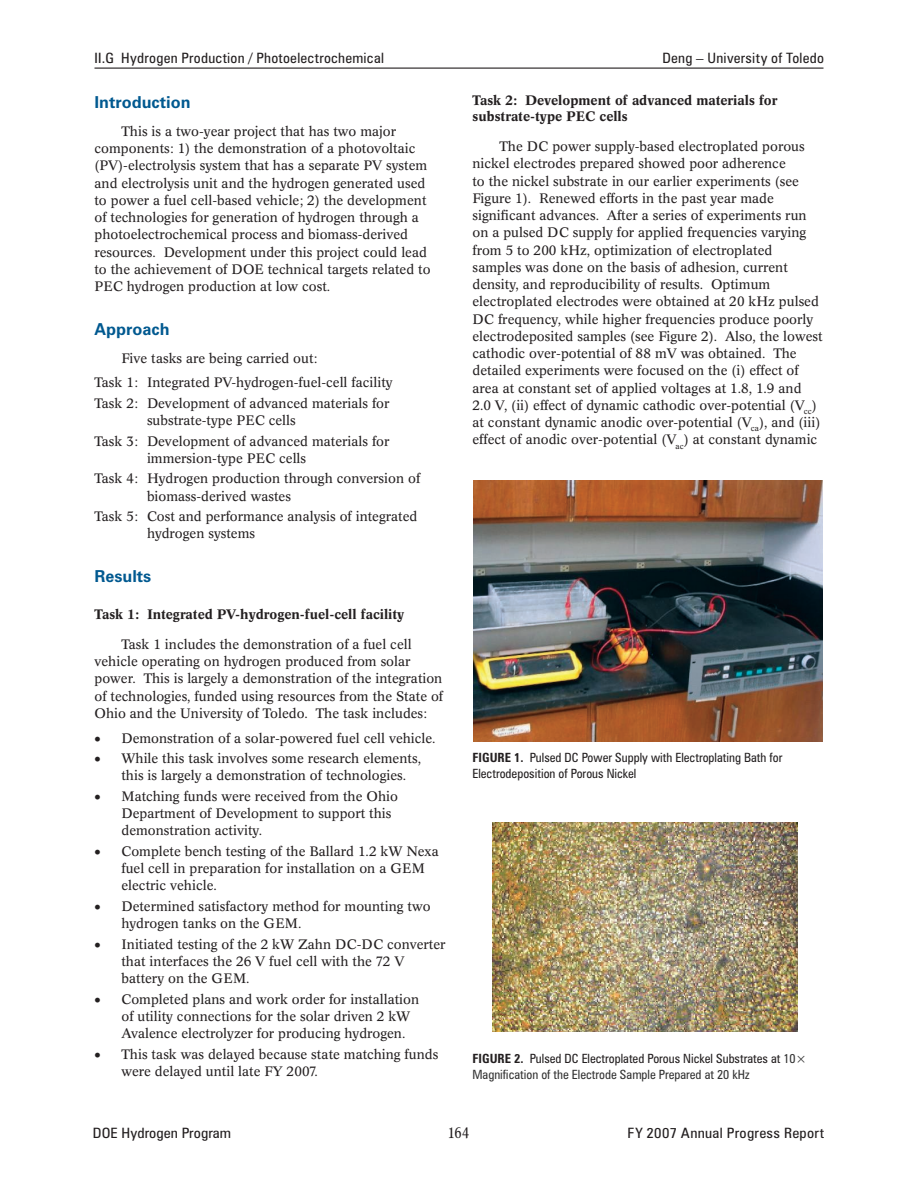
<style>
.page{position:relative;width:918px;height:1188px;background:#fff}
.page>*{position:absolute;margin:0;border:0;box-sizing:border-box;transform-origin:0 0}
._1_RptObjHead{font:700 16.5px "Zurich BT";color:#005990}
.t1{font:condensed 15px "Concorde BE";color:#231f20}
._11_Header_L{font:condensed 14.25px "Zurich BT";letter-spacing:.02em;color:#231f20;scale:1.08 1}
._11_Header_L-2{font:condensed 14.25px "Zurich BT";letter-spacing:.02em;color:#231f20;scale:1.05 1}
._11_Header_R{font:condensed 14.25px "Zurich BT";letter-spacing:.02em;color:#231f20;scale:1.05 1}
._1_Body_text{font:13.5px/17.2px "Concorde BE";color:#231f20}
._1_Bulleted{font:13.5px/17.2px "Concorde BE";color:#231f20}
._1_Bulleted_ABC{font:13.5px/17.2px "Concorde BE";color:#231f20}
._1_Object_Sub_Sub_He{font:500 13.5px/16.2px "Concorde BE";color:#231f20}
.t2{font:13.5px "Symbol";color:#231f20}
._1_FigureTitle{font:condensed 12.75px/15.8px "Zurich BT";color:#333}
._1_FigureTitle-2{font:condensed 12.75px/15.8px "Zurich BT";color:#231f20}
.s1{font-weight:700}
.s2{font-weight:700;color:#231f20}
.s3{color:#231f20}
</style>
<div class="page">
<hr style="left:94px;top:68px;width:730px;height:1px;background:#231f20">
<img style="left:473px;top:481px;width:350px;height:261px">
<img style="left:492px;top:823px;width:306px;height:208px">
<p class="_11_Header_L-2" style="left:94px;top:49px;width:277px">II.G Hydrogen Production / Photoelectrochemical</p>
<p class="_11_Header_R" style="left:663px;top:49px;width:155px">Deng – University of Toledo</p>
<p class="_1_RptObjHead" style="left:94px;top:92px;width:98px">Introduction</p>
<p class="_1_Body_text" style="left:94px;top:123px;width:338px;text-indent:27px">This is a two-year project that has two major components: 1) the demonstration of a photovoltaic (PV)-electrolysis system that has a separate PV system and electrolysis unit and the hydrogen generated used to power a fuel cell-based vehicle; 2) the development of technologies for generation of hydrogen through a photoelectrochemical process and biomass-derived resources. Development under this project could lead to the achievement of DOE technical targets related to PEC hydrogen production at low cost.</p>
<p class="_1_RptObjHead" style="left:94px;top:319px;width:77px">Approach</p>
<p class="_1_Body_text" style="left:122px;top:350px;width:197px">Five tasks are being carried out:</p>
<p class="_1_Bulleted_ABC" style="left:94px;top:374px;width:300px">Task 1: Integrated PV-hydrogen-fuel-cell facility</p>
<p class="_1_Bulleted_ABC" style="left:147px;top:395px;width:244px;text-indent:-52px">Task 2: Development of advanced materials for substrate-type PEC cells</p>
<p class="_1_Bulleted_ABC" style="left:147px;top:433px;width:244px;text-indent:-52px">Task 3: Development of advanced materials for immersion-type PEC cells</p>
<p class="_1_Bulleted_ABC" style="left:147px;top:470px;width:275px;text-indent:-52px">Task 4: Hydrogen production through conversion of biomass-derived wastes</p>
<p class="_1_Bulleted_ABC" style="left:147px;top:508px;width:272px;text-indent:-52px">Task 5: Cost and performance analysis of integrated hydrogen systems</p>
<p class="_1_RptObjHead" style="left:94px;top:566px;width:58px">Results</p>
<p class="_1_Object_Sub_Sub_He" style="left:94px;top:606px;width:311px">Task 1: Integrated PV-hydrogen-fuel-cell facility</p>
<p class="_1_Body_text" style="left:94px;top:636px;width:350px;text-indent:27px">Task 1 includes the demonstration of a fuel cell vehicle operating on hydrogen produced from solar power. This is largely a demonstration of the integration of technologies, funded using resources from the State of Ohio and the University of Toledo. The task includes:</p>
<p class="_1_Bulleted" style="left:122px;top:730px;width:316px">Demonstration of a solar-powered fuel cell vehicle.</p>
<p class="_1_Bulleted" style="left:122px;top:750px;width:301px">While this task involves some research elements, this is largely a demonstration of technologies.</p>
<p class="_1_Bulleted" style="left:122px;top:788px;width:278px">Matching funds were received from the Ohio<br>Department of Development to support this demonstration activity.</p>
<p class="_1_Bulleted" style="left:122px;top:843px;width:319px">Complete bench testing of the Ballard 1.2 kW Nexa fuel cell in preparation for installation on a GEM electric vehicle.</p>
<p class="_1_Bulleted" style="left:122px;top:898px;width:311px">Determined satisfactory method for mounting two hydrogen tanks on the GEM.</p>
<p class="_1_Bulleted" style="left:122px;top:936px;width:326px">Initiated testing of the 2 kW Zahn DC-DC converter that interfaces the 26 V fuel cell with the 72 V battery on the GEM.</p>
<p class="_1_Bulleted" style="left:122px;top:991px;width:299px">Completed plans and work order for installation of utility connections for the solar driven 2 kW<br>Avalence electrolyzer for producing hydrogen.</p>
<p class="_1_Bulleted" style="left:122px;top:1046px;width:318px">This task was delayed because state matching funds were delayed until late FY 2007.</p>
<p class="t2" style="left:94px;top:787px;width:8px">•</p>
<p class="t2" style="left:94px;top:842px;width:8px">•</p>
<p class="t2" style="left:94px;top:897px;width:8px">•</p>
<p class="t2" style="left:94px;top:935px;width:8px">•</p>
<p class="t2" style="left:94px;top:990px;width:8px">•</p>
<p class="t2" style="left:94px;top:1045px;width:8px">•</p>
<p class="_1_Object_Sub_Sub_He" style="left:472px;top:92px;width:306px">Task 2: Development of advanced materials for substrate-type PEC cells</p>
<p class="_1_Body_text" style="left:472px;top:138px;width:352px;text-indent:27px">The DC power supply-based electroplated porous nickel electrodes prepared showed poor adherence<br>to the nickel substrate in our earlier experiments (see Figure 1). Renewed efforts in the past year made significant advances. After a series of experiments run on a pulsed DC supply for applied frequencies varying from 5 to 200 kHz, optimization of electroplated samples was done on the basis of adhesion, current density, and reproducibility of results. Optimum electroplated electrodes were obtained at 20 kHz pulsed DC frequency, while higher frequencies produce poorly electrodeposited samples (see Figure 2). Also, the lowest cathodic over-potential of 88 mV was obtained. The detailed experiments were focused on the (i) effect of area at constant set of applied voltages at 1.8, 1.9 and 2.0 V, (ii) effect of dynamic cathodic over-potential (V<sub>cc</sub>) at constant dynamic anodic over-potential (V<sub>ca</sub>), and (iii) effect of anodic over-potential (V<sub>ac</sub>) at constant dynamic</p>
<p class="_1_FigureTitle-2" style="left:472px;top:750px;width:311px"><span class="s1">FIGURE 1.</span> Pulsed DC Power Supply with Electroplating Bath for<br>Electrodeposition of Porous Nickel</p>
<p class="_1_FigureTitle" style="left:472px;top:1051px;width:335px"><span class="s2">FIGURE 2.</span> <span class="s3">Pulsed DC Electroplated Porous Nickel Substrates at</span> 10×<br>Magnification of the Electrode Sample Prepared at 20 kHz</p>
<p class="_11_Header_L" style="left:93px;top:1124px;width:129px">DOE Hydrogen Program</p>
<p class="t1" style="left:448px;top:1124px;width:23px">164</p>
<p class="_11_Header_L" style="left:628px;top:1124px;width:184px">FY 2007 Annual Progress Report</p>
</div>
